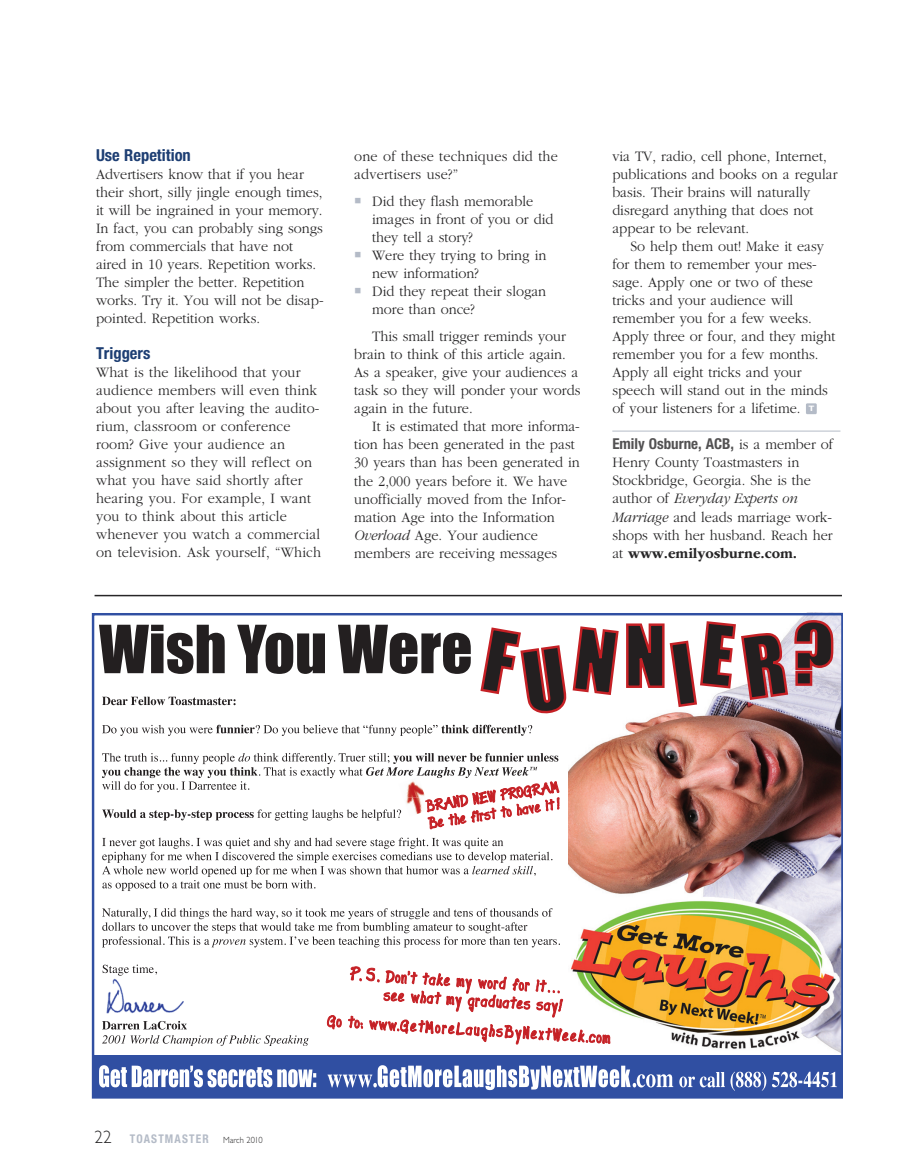
<style>
.page{position:relative;width:905px;height:1175px;background:#fff}
.page>*{position:absolute;margin:0;border:0;box-sizing:border-box;transform-origin:0 0}
.t1{font:700 condensed 16.5px "Helvetica Neue LT Std";color:#1d3e73}
.t2{font:300 15px/18px "ITC Garamond Std";color:#272627;scale:.95 1}
.t3{font:700 condensed 12px "Helvetica Neue LT Std";letter-spacing:.1em;color:#b4bbc7;scale:.95 1}
.t4{font:700 expanded 7.5px "Helvetica Neue LT Std";color:#fff}
.s1{font-style:italic}
.s2{font-family:"Helvetica Neue LT Std";font-weight:700;font-stretch:condensed;color:#525152}
.s3{font-weight:700}
.s4{font-family:"Gill Sans";font-weight:300;font-stretch:normal;font-size:18px;color:#272627}
.s5{font-family:"Gill Sans";font-weight:300;font-stretch:normal;font-size:9px;color:#272627}
</style>
<div class="page">
<img style="left:92px;top:613px;width:750px;height:485px">
<img style="left:106px;top:978px;width:81px;height:40px">
<svg style="left:327px;top:966px;width:283px;height:78px"></svg>
<svg style="left:102px;top:1035px;width:206px;height:11px"></svg>
<svg style="left:102px;top:1020px;width:85px;height:9px"></svg>
<svg style="left:102px;top:964px;width:55px;height:11px"></svg>
<svg style="left:102px;top:908px;width:458px;height:39px"></svg>
<svg style="left:102px;top:753px;width:457px;height:138px"></svg>
<svg style="left:102px;top:724px;width:430px;height:12px"></svg>
<svg style="left:102px;top:696px;width:133px;height:9px"></svg>
<img style="left:398px;top:777px;width:27px;height:20px">
<img style="left:403px;top:797px;width:26px;height:19px">
<hr style="left:612px;top:431px;width:228px;height:1px;background:#b4bbc7">
<hr style="left:94px;top:595px;width:748px;height:1px;background:#272627">
<div style="left:806px;top:403px;width:10px;height:11px;background:#b4bbc7"></div>
<p class="t1" style="left:96px;top:149px;width:96px">Use Repetition</p>
<p class="t2" style="left:96px;top:166px;width:241px">Advertisers know that if you hear their short, silly jingle enough times, it will be ingrained in your memory.<br>In fact, you can probably sing songs from commercials that have not aired in 10 years. Repetition works.<br>The simpler the better. Repetition works. Try it. You will not be disap&shy;pointed. Repetition works.</p>
<p class="t1" style="left:96px;top:347px;width:56px">Triggers</p>
<p class="t2" style="left:96px;top:364px;width:238px">What is the likelihood that your audience members will even think about you after leaving the audito&shy;rium, classroom or conference room? Give your audience an assignment so they will reflect on what you have said shortly after hearing you. For example, I want you to think about this article whenever you watch a commercial on television. Ask yourself, “Which</p>
<p class="t2" style="left:354px;top:149px;width:216px">one of these techniques did the advertisers use?”</p>
<p class="t2" style="left:372px;top:194px;width:192px">Did they flash memorable images in front of you or did they tell a story?<br>Were they trying to bring in new information?<br>Did they repeat their slogan more than once?</p>
<p class="t2" style="left:372px;top:329px;width:205px">This small trigger reminds your</p>
<p class="t2" style="left:354px;top:347px;width:224px">brain to think of this article again.</p>
<p class="t2" style="left:354px;top:365px;width:237px">As a speaker, give your audiences a</p>
<p class="t2" style="left:354px;top:383px;width:240px">task so they will ponder your words</p>
<p class="t2" style="left:354px;top:401px;width:126px">again in the future.</p>
<p class="t2" style="left:372px;top:419px;width:220px">It is estimated that more informa-</p>
<p class="t2" style="left:354px;top:437px;width:234px">tion has been generated in the past</p>
<p class="t2" style="left:354px;top:455px;width:239px">30 years than has been generated in</p>
<p class="t2" style="left:354px;top:473px;width:226px">the 2,000 years before it. We have</p>
<p class="t2" style="left:354px;top:491px;width:225px">unofficially moved from the Infor-</p>
<p class="t2" style="left:354px;top:509px;width:213px">mation Age into the Information</p>
<p class="t2" style="left:354px;top:527px;width:195px"><span class="s1">Overload</span> Age. Your audience</p>
<p class="t2" style="left:354px;top:545px;width:215px">members are receiving messages</p>
<p class="t2" style="left:612px;top:149px;width:227px">via TV, radio, cell phone, Internet,</p>
<p class="t2" style="left:612px;top:167px;width:238px">publications and books on a regular</p>
<p class="t2" style="left:612px;top:185px;width:210px">basis. Their brains will naturally</p>
<p class="t2" style="left:612px;top:203px;width:213px">disregard anything that does not</p>
<p class="t2" style="left:612px;top:221px;width:145px">appear to be relevant.</p>
<p class="t2" style="left:630px;top:239px;width:205px">So help them out! Make it easy</p>
<p class="t2" style="left:612px;top:257px;width:217px">for them to remember your mes-</p>
<p class="t2" style="left:612px;top:275px;width:213px">sage. Apply one or two of these</p>
<p class="t2" style="left:612px;top:293px;width:192px">tricks and your audience will</p>
<p class="t2" style="left:612px;top:311px;width:212px">remember you for a few weeks.</p>
<p class="t2" style="left:612px;top:329px;width:236px">Apply three or four, and they might</p>
<p class="t2" style="left:612px;top:347px;width:218px">remember you for a few months.</p>
<p class="t2" style="left:612px;top:365px;width:201px">Apply all eight tricks and your</p>
<p class="t2" style="left:612px;top:383px;width:228px">speech will stand out in the minds</p>
<p class="t2" style="left:612px;top:401px;width:199px">of your listeners for a lifetime.</p>
<p class="t2" style="left:612px;top:437px;width:234px"><span class="s2">Emily Osburne, ACB,</span> is a member of<br>Henry County Toastmasters in<br>Stockbridge, Georgia. She is the author of <span class="s1">Everyday Experts on<br>Marriage</span> and leads marriage work&shy;shops with her husband. Reach her at <span class="s3">www.emilyosburne.com.</span></p>
<p class="t4" style="left:808px;top:406px;width:7px">T</p>
<p class="t3" style="left:95px;top:1134px;width:178px"><span class="s4">22</span> TOASTMASTER <span class="s5">March 2010</span></p>
</div>
